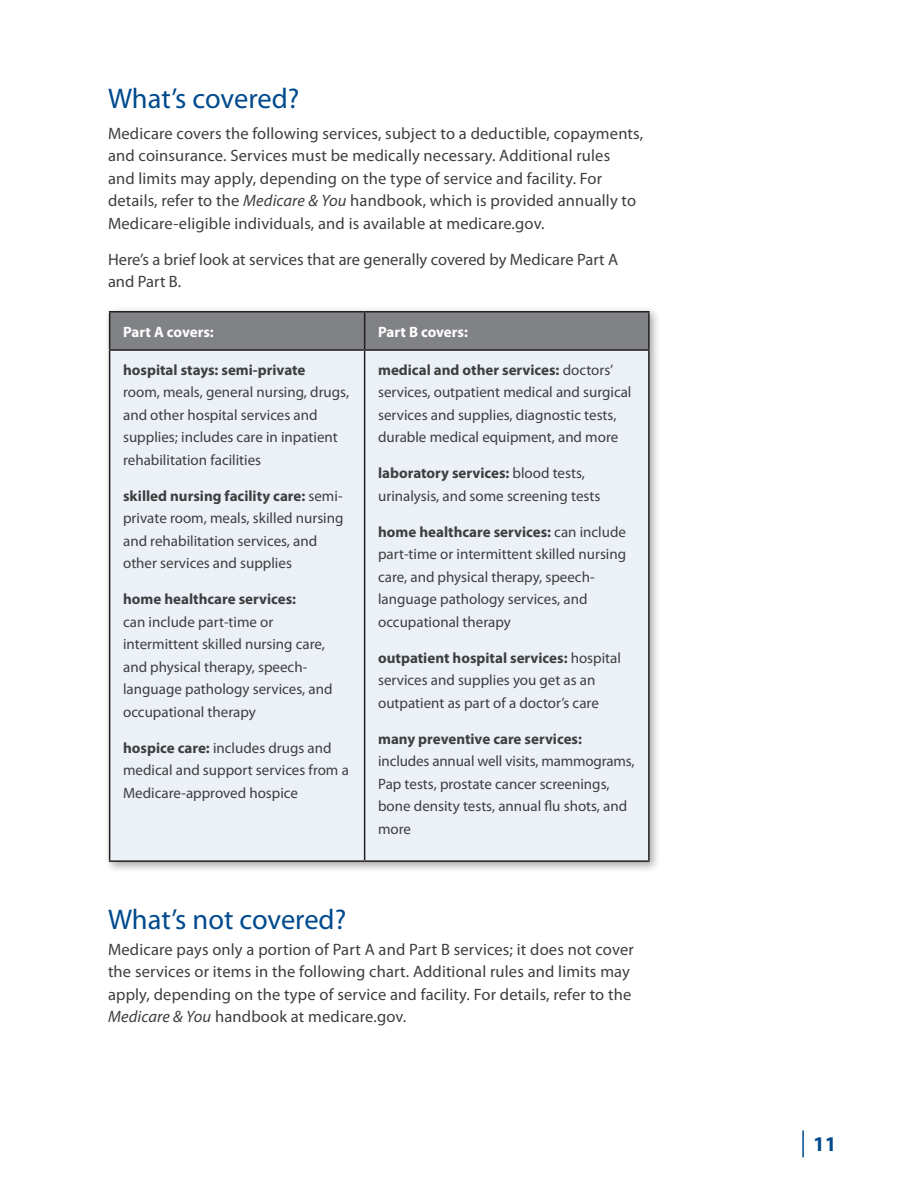
<style>
.page{position:relative;width:918px;height:1188px;background:#fff}
.page>*{position:absolute;margin:0;border:0;box-sizing:border-box;transform-origin:0 0}
.Subhead_1{font:28.5px "Myriad Pro";letter-spacing:-.005em;color:#004a8d}
.t1{font:700 21px "Myriad Pro";color:#004a8d}
.Body{font:16.5px/22.5px "Myriad Pro";letter-spacing:.01em;color:#3e3e3f}
.Box_Text{font:15px/22.5px "Myriad Pro";color:#3e3e3f}
.Box_Text-2{font:700 15px "Myriad Pro";letter-spacing:-.005em;color:#fff}
.s1{font-style:italic}
.s2{font-weight:700}
</style>
<div class="page">
<hr style="left:802px;top:1130px;width:2px;height:27px;background:#004a8d">
<div style="left:103px;top:306px;width:558px;height:567px;background:#231f20;opacity:.4"></div>
<div style="left:110px;top:313px;width:538px;height:36px;background:#808285"></div>
<div style="left:110px;top:351px;width:538px;height:509px;background:#ecf0f7"></div>
<hr style="left:109px;top:311px;width:256px;height:2px;background:#231f20">
<hr style="left:109px;top:313px;width:1px;height:36px;background:#231f20">
<hr style="left:365px;top:311px;width:285px;height:2px;background:#231f20">
<hr style="left:364px;top:313px;width:1px;height:36px;background:#231f20">
<hr style="left:648px;top:313px;width:2px;height:36px;background:#231f20">
<hr style="left:109px;top:349px;width:256px;height:2px;background:#231f20">
<hr style="left:365px;top:349px;width:285px;height:2px;background:#231f20">
<hr style="left:109px;top:351px;width:1px;height:509px;background:#231f20">
<hr style="left:109px;top:860px;width:256px;height:2px;background:#231f20">
<hr style="left:364px;top:351px;width:1px;height:509px;background:#231f20">
<hr style="left:648px;top:351px;width:2px;height:509px;background:#231f20">
<hr style="left:365px;top:860px;width:285px;height:2px;background:#231f20">
<p class="Subhead_1" style="left:108px;top:81px;width:193px">What’s covered?</p>
<p class="Body" style="left:108px;top:122px;width:537px">Medicare covers the following services, subject to a deductible, copayments, and coinsurance. Services must be medically necessary. Additional rules<br>and limits may apply, depending on the type of service and facility. For details, refer to the <span class="s1">Medicare &amp; You</span> handbook, which is provided annually to Medicare-eligible individuals, and is available at medicare.gov.</p>
<p class="Body" style="left:108px;top:248px;width:512px">Here’s a brief look at services that are generally covered by Medicare Part A and Part B.</p>
<p class="Box_Text-2" style="left:123px;top:322px;width:92px">Part A covers:</p>
<p class="Box_Text-2" style="left:378px;top:322px;width:91px">Part B covers:</p>
<p class="Box_Text" style="left:123px;top:358px;width:228px"><span class="s2">hospital stays: semi-private<br></span>room, meals, general nursing, drugs, and other hospital services and supplies; includes care in inpatient rehabilitation facilities</p>
<p class="Box_Text" style="left:123px;top:484px;width:222px"><span class="s2">skilled nursing facility care:</span> semi&shy;private room, meals, skilled nursing and rehabilitation services, and other services and supplies</p>
<p class="Box_Text" style="left:123px;top:588px;width:211px"><span class="s2">home healthcare services:<br></span>can include part-time or intermittent skilled nursing care, and physical therapy, speech&shy;language pathology services, and occupational therapy</p>
<p class="Box_Text" style="left:123px;top:736px;width:227px"><span class="s2">hospice care:</span> includes drugs and medical and support services from a<br>Medicare-approved hospice</p>
<p class="Box_Text" style="left:378px;top:358px;width:255px"><span class="s2">medical and other services:</span> doctors’ services, outpatient medical and surgical services and supplies, diagnostic tests, durable medical equipment, and more</p>
<p class="Box_Text" style="left:378px;top:462px;width:224px"><span class="s2">laboratory services:</span> blood tests, urinalysis, and some screening tests</p>
<p class="Box_Text" style="left:378px;top:520px;width:250px"><span class="s2">home healthcare services:</span> can include part-time or intermittent skilled nursing care, and physical therapy, speech&shy;language pathology services, and occupational therapy</p>
<p class="Box_Text" style="left:378px;top:646px;width:244px"><span class="s2">outpatient hospital services:</span> hospital services and supplies you get as an outpatient as part of a doctor’s care</p>
<p class="Box_Text" style="left:378px;top:727px;width:258px"><span class="s2">many preventive care services: </span>includes annual well visits, mammograms,<br>Pap tests, prostate cancer screenings, bone density tests, annual flu shots, and more</p>
<p class="Subhead_1" style="left:108px;top:901px;width:240px">What’s not covered?</p>
<p class="Body" style="left:108px;top:937px;width:527px">Medicare pays only a portion of Part A and Part B services; it does not cover the services or items in the following chart. Additional rules and limits may apply, depending on the type of service and facility. For details, refer to the <span class="s1">Medicare &amp; You</span> handbook at medicare.gov.</p>
<h2 class="t1" style="left:813px;top:1130px;width:25px">11</h2>
</div>
